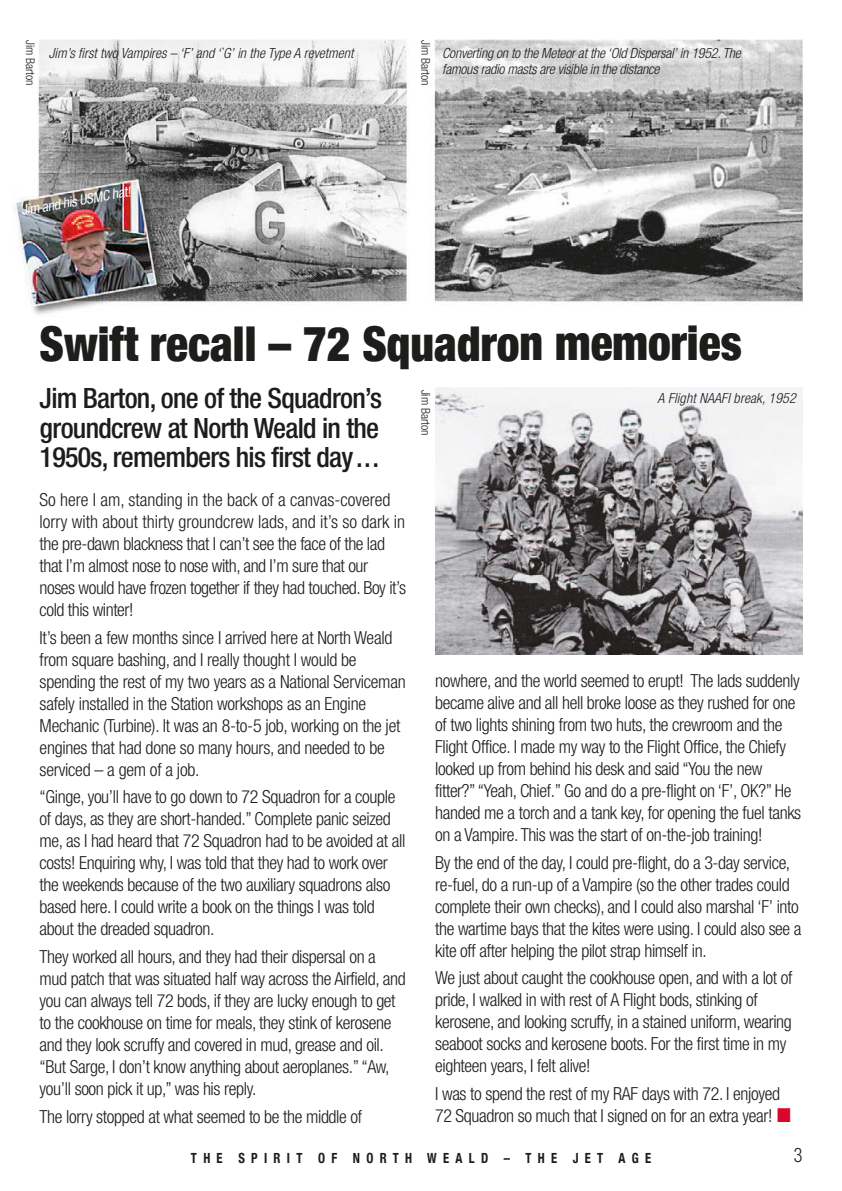
<style>
.page{position:relative;width:842px;height:1191px;background:#fff}
.page>*{position:absolute;margin:0;border:0;box-sizing:border-box;transform-origin:0 0}
.t1{font:900 condensed 48px "Helvetica Neue";color:#1d1d1b;scale:.95 1}
.t2{font:500 condensed 28px/29.6px "Helvetica Neue";letter-spacing:-.025em;color:#1d1d1b}
.t3{font:300 condensed 20px "Helvetica Neue";color:#1d1d1b;scale:.9 1}
.t4{font:300 condensed 18px/22px "Helvetica Neue";letter-spacing:-.02em;color:#1d1d1b}
.t5{font:italic 300 condensed 14px "Helvetica Neue";letter-spacing:-.015em;color:#1d1d1b}
.t6{font:700 condensed 14px "Helvetica Neue";letter-spacing:.5em;color:#1d1d1b;scale:.9 1}
.t7{font:italic condensed 14px "Helvetica Neue";color:#fff}
.t8{font:300 condensed 12px "Helvetica Neue";color:#1d1d1b}
.s1{color:#da062b}
</style>
<div class="page">
<img style="left:14px;top:40px;width:788px;height:274px">
<img style="left:435px;top:388px;width:367px;height:266px">
<p class="t8" style="left:35px;top:40px;width:47px;rotate:90deg">Jim Barton</p>
<p class="t5" style="left:49px;top:48px;width:309px">Jim’s firsttwo Vampires – ‘F’and ‘`G’in the Type A revetment</p>
<p class="t8" style="left:430px;top:40px;width:47px;rotate:90deg">Jim Barton</p>
<p class="t5" style="left:442px;top:48px;width:303px">Converting on to the Meteoratthe ‘Old Dispersal’in 1952.The</p>
<p class="t5" style="left:442px;top:64px;width:221px">famousradio mastsare visible in the distance</p>
<p class="t7" style="left:20px;top:206px;width:113px;rotate:-10deg">Jim and his USMC hat!</p>
<h1 class="t1" style="left:40px;top:314px;width:741px">Swift recall – 72 Squadron memories</h1>
<h3 class="t2" style="left:40px;top:386px;width:344px">Jim Barton, one of the Squadron’s</h3>
<p class="t8" style="left:430px;top:389px;width:47px;rotate:90deg">Jim Barton</p>
<p class="t5" style="left:657px;top:393px;width:143px">A Flight NAAFI break,1952</p>
<h3 class="t2" style="left:40px;top:415px;width:341px">groundcrew at North Weald in the<br>1950s, remembers his first day...</h3>
<p class="t4" style="left:40px;top:490px;width:368px">So here I am, standing in the back of a canvas-covered lorry with about thirty groundcrew lads, and it’s so dark in the pre-dawn blackness that I can’t see the face of the lad that I’m almost nose to nose with, and I’m sure that our noses would have frozen together if they had touched. Boy it’s cold this winter!</p>
<p class="t4" style="left:40px;top:627px;width:354px">It’s been a few months since I arrived here at North Weald from square bashing, and I really thought I would be</p>
<p class="t4" style="left:40px;top:671px;width:368px">spending the rest of my two years as a National Serviceman</p>
<p class="t4" style="left:435px;top:671px;width:366px">nowhere, and the world seemed to erupt! The lads suddenly</p>
<p class="t4" style="left:40px;top:693px;width:328px">safely installed in the Station workshops as an Engine</p>
<p class="t4" style="left:435px;top:693px;width:362px">became alive and all hell broke loose as they rushed for one</p>
<p class="t4" style="left:40px;top:715px;width:362px">Mechanic (Turbine). It was an 8-to-5 job, working on the jet</p>
<p class="t4" style="left:435px;top:715px;width:349px">of two lights shining from two huts, the crewroom and the</p>
<p class="t4" style="left:40px;top:737px;width:347px">engines that had done so many hours, and needed to be</p>
<p class="t4" style="left:435px;top:737px;width:352px">Flight Office. I made my way to the Flight Office, the Chiefy</p>
<p class="t4" style="left:40px;top:759px;width:161px">serviced – a gem of a job.</p>
<p class="t4" style="left:435px;top:759px;width:329px">looked up from behind his desk and said “You the new</p>
<p class="t4" style="left:435px;top:781px;width:358px">fitter?” “Yeah, Chief.” Go and do a pre-flight on ‘F’, OK?” He</p>
<p class="t4" style="left:40px;top:787px;width:357px">“Ginge, you’ll have to go down to 72 Squadron for a couple</p>
<p class="t4" style="left:435px;top:803px;width:368px">handed me a torch and a tank key, for opening the fuel tanks</p>
<p class="t4" style="left:40px;top:809px;width:353px">of days, as they are short-handed.” Complete panic seized</p>
<p class="t4" style="left:40px;top:831px;width:367px">me, as I had heard that 72 Squadron had to be avoided at all</p>
<p class="t4" style="left:435px;top:825px;width:329px">on a Vampire. This was the start of on-the-job training!</p>
<p class="t4" style="left:40px;top:853px;width:350px">costs! Enquiring why, I was told that they had to work over</p>
<p class="t4" style="left:435px;top:853px;width:357px">By the end of the day, I could pre-flight, do a 3-day service,</p>
<p class="t4" style="left:40px;top:875px;width:352px">the weekends because of the two auxiliary squadrons also</p>
<p class="t4" style="left:435px;top:875px;width:356px">re-fuel, do a run-up of a Vampire (so the other trades could</p>
<p class="t4" style="left:40px;top:897px;width:337px">based here. I could write a book on the things I was told</p>
<p class="t4" style="left:435px;top:897px;width:365px">complete their own checks), and I could also marshal ‘F’ into</p>
<p class="t4" style="left:40px;top:919px;width:176px">about the dreaded squadron.</p>
<p class="t4" style="left:435px;top:919px;width:368px">the wartime bays that the kites were using. I could also see a</p>
<p class="t4" style="left:40px;top:947px;width:368px">They worked all hours, and they had their dispersal on a mud patch that was situated half way across the Airfield, and</p>
<p class="t4" style="left:435px;top:941px;width:273px">kite off after helping the pilot strap himself in.</p>
<p class="t4" style="left:435px;top:968px;width:359px">We just about caught the cookhouse open, and with a lot of</p>
<p class="t4" style="left:40px;top:991px;width:357px">you can always tell 72 bods, if they are lucky enough to get</p>
<p class="t4" style="left:435px;top:990px;width:324px">pride, I walked in with rest of A Flight bods, stinking of</p>
<p class="t4" style="left:40px;top:1013px;width:353px">to the cookhouse on time for meals, they stink of kerosene</p>
<p class="t4" style="left:435px;top:1012px;width:358px">kerosene, and looking scruffy, in a stained uniform, wearing</p>
<p class="t4" style="left:40px;top:1035px;width:346px">and they look scruffy and covered in mud, grease and oil.</p>
<p class="t4" style="left:435px;top:1034px;width:353px">seaboot socks and kerosene boots. For the first time in my</p>
<p class="t4" style="left:40px;top:1057px;width:351px">“But Sarge, I don’t know anything about aeroplanes.” “Aw,</p>
<p class="t4" style="left:435px;top:1056px;width:157px">eighteen years, I felt alive!</p>
<p class="t4" style="left:40px;top:1079px;width:218px">you’ll soon pick it up,” was his reply.</p>
<p class="t4" style="left:435px;top:1084px;width:346px">I was to spend the rest of my RAF days with 72. I enjoyed</p>
<p class="t4" style="left:40px;top:1106px;width:324px">The lorry stopped at what seemed to be the middle of</p>
<p class="t4" style="left:435px;top:1106px;width:357px">72 Squadron so much that I signed on for an extra year! <span class="s1">■</span></p>
<p class="t6" style="left:191px;top:1149px;width:513px">THE SPIRIT OF NORTH WEALD – THE JET AGE</p>
<p class="t3" style="left:794px;top:1147px;width:11px">3</p>
</div>
